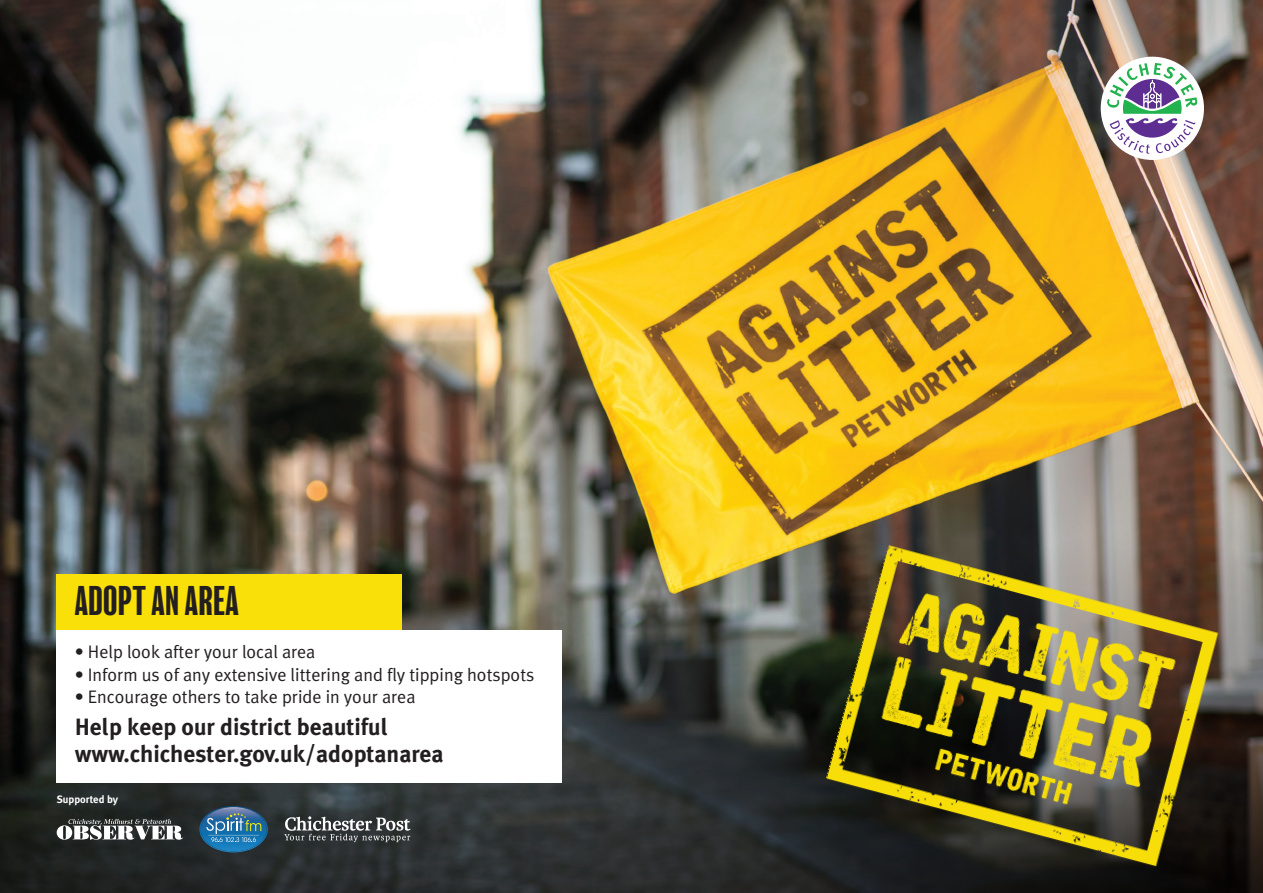
<style>
.page{position:relative;width:1263px;height:893px;background:#fff}
.page>*{position:absolute;margin:0;border:0;box-sizing:border-box;transform-origin:0 0}
.t1{font:condensed 38.25px "Balboa";letter-spacing:.01em;color:#231f20}
.t2{font:700 23.55px/27.2px "Meta Plus";color:#231f20}
.t3{font:18.15px "Meta Plus Normal";color:#231f20}
.t4{font:700 10.65px "Meta Plus";color:#fff}
</style>
<div class="page">
<img style="left:0;top:0;width:1263px;height:466px">
<img style="left:0;top:466px;width:1263px;height:249px">
<svg style="left:0;top:715px;width:1263px;height:178px;background:#282b2b"></svg>
<img style="left:825px;top:544px;width:399px;height:327px">
<div style="left:1101px;top:57px;width:103px;height:103px;background:#fff;border-radius:50%"></div>
<svg style="left:1107px;top:63px;width:90px;height:91px"></svg>
<div style="left:57px;top:630px;width:505px;height:152px;background:#fff"></div>
<div style="left:57px;top:574px;width:345px;height:56px;background:#f9e009"></div>
<svg style="left:57px;top:819px;width:126px;height:21px"></svg>
<svg style="left:199px;top:806px;width:69px;height:46px;background:#386e92"></svg>
<svg style="left:284px;top:816px;width:127px;height:26px;background:#5f6364"></svg>
<h1 class="t1" style="left:75px;top:582px;width:165px">ADOPT AN AREA</h1>
<p class="t3" style="left:75px;top:641px;width:242px">• Help look after your local area</p>
<p class="t3" style="left:75px;top:664px;width:461px">• Inform us of any extensive littering and fly tipping hotspots</p>
<p class="t3" style="left:75px;top:686px;width:342px">• Encourage others to take pride in your area</p>
<p class="t2" style="left:75px;top:713px;width:371px">Help keep our district beautiful www.chichester.gov.uk/adoptanarea</p>
<p class="t4" style="left:57px;top:793px;width:63px">Supported by</p>
</div>
